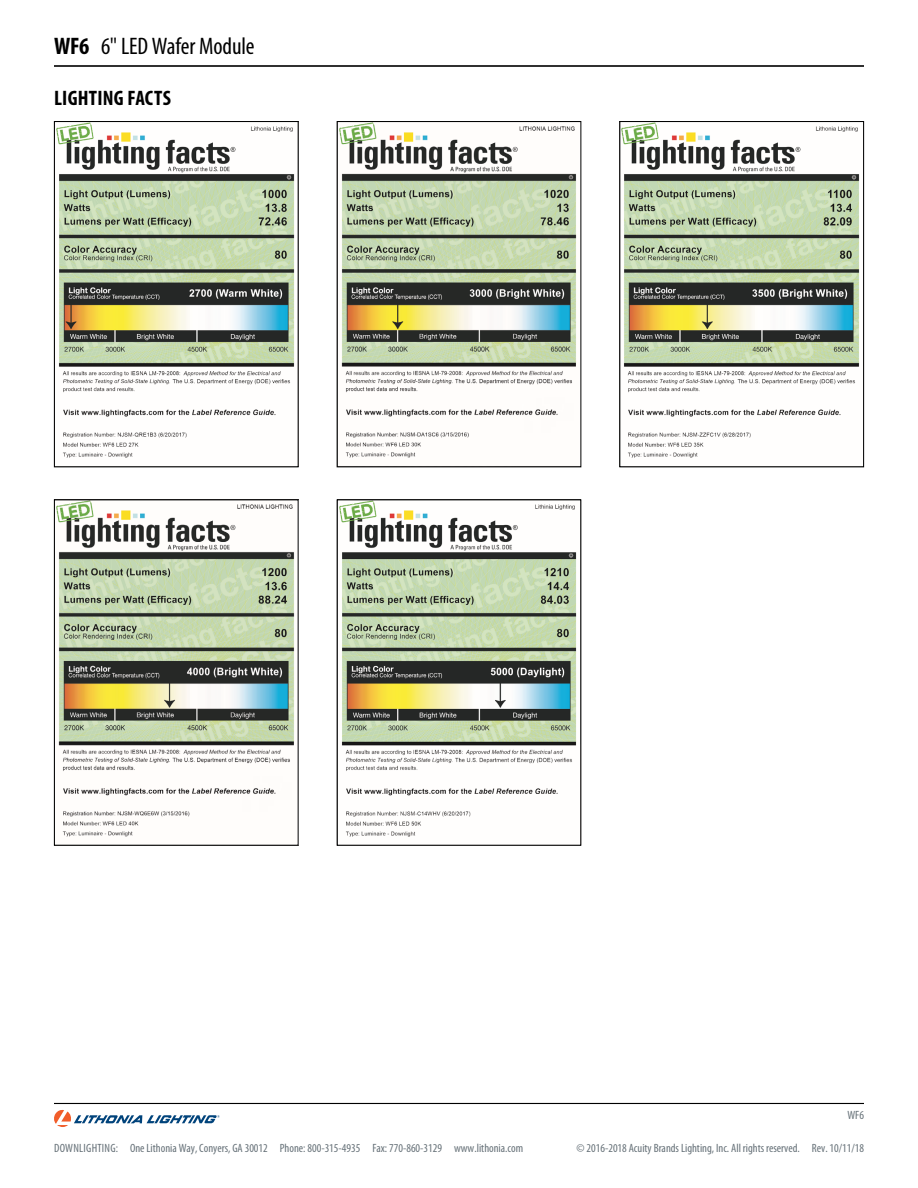
<style>
.page{position:relative;width:918px;height:1188px;background:#fff}
.page>*{position:absolute;margin:0;border:0;box-sizing:border-box;transform-origin:0 0}
.t1{font:condensed 24px "Myriad Pro";letter-spacing:-.005em;color:#000}
.t2{font:700 condensed 21px "Myriad Pro";letter-spacing:.01em;color:#000}
.t3{font:condensed 12px "Myriad Pro";color:#667178}
.s1{font-weight:700}
</style>
<div class="page">
<hr style="left:54px;top:1103px;width:810px;height:1px;background:#000">
<svg style="left:54px;top:1110px;width:165px;height:17px"></svg>
<hr style="left:54px;top:65px;width:810px;height:2px;background:#000">
<img style="left:339px;top:123px;width:238px;height:335px">
<div style="left:337px;top:121px;width:244px;height:346px;border:1px solid #000"></div>
<img style="left:56px;top:123px;width:239px;height:335px">
<div style="left:54px;top:121px;width:245px;height:346px;border:1px solid #000"></div>
<img style="left:339px;top:502px;width:238px;height:335px">
<div style="left:337px;top:500px;width:244px;height:346px;border:1px solid #000"></div>
<img style="left:56px;top:502px;width:239px;height:335px">
<div style="left:54px;top:500px;width:245px;height:346px;border:1px solid #000"></div>
<img style="left:621px;top:123px;width:239px;height:335px">
<div style="left:619px;top:121px;width:245px;height:346px;border:1px solid #000"></div>
<h1 class="t1" style="left:54px;top:33px;width:202px"><span class="s1">WF6</span> 6" LED Wafer Module</h1>
<h2 class="t2" style="left:54px;top:87px;width:118px">LIGHTING FACTS</h2>
<p class="t3" style="left:847px;top:1108px;width:18px">WF6</p>
<p class="t3" style="left:54px;top:1142px;width:471px">DOWNLIGHTING: One Lithonia Way, Conyers, GA 30012 Phone: 800-315-4935 Fax: 770-860-3129 www.lithonia.com</p>
<p class="t3" style="left:577px;top:1142px;width:289px">© 2016-2018 Acuity Brands Lighting, Inc. All rights reserved. Rev. 10/11/18</p>
</div>
